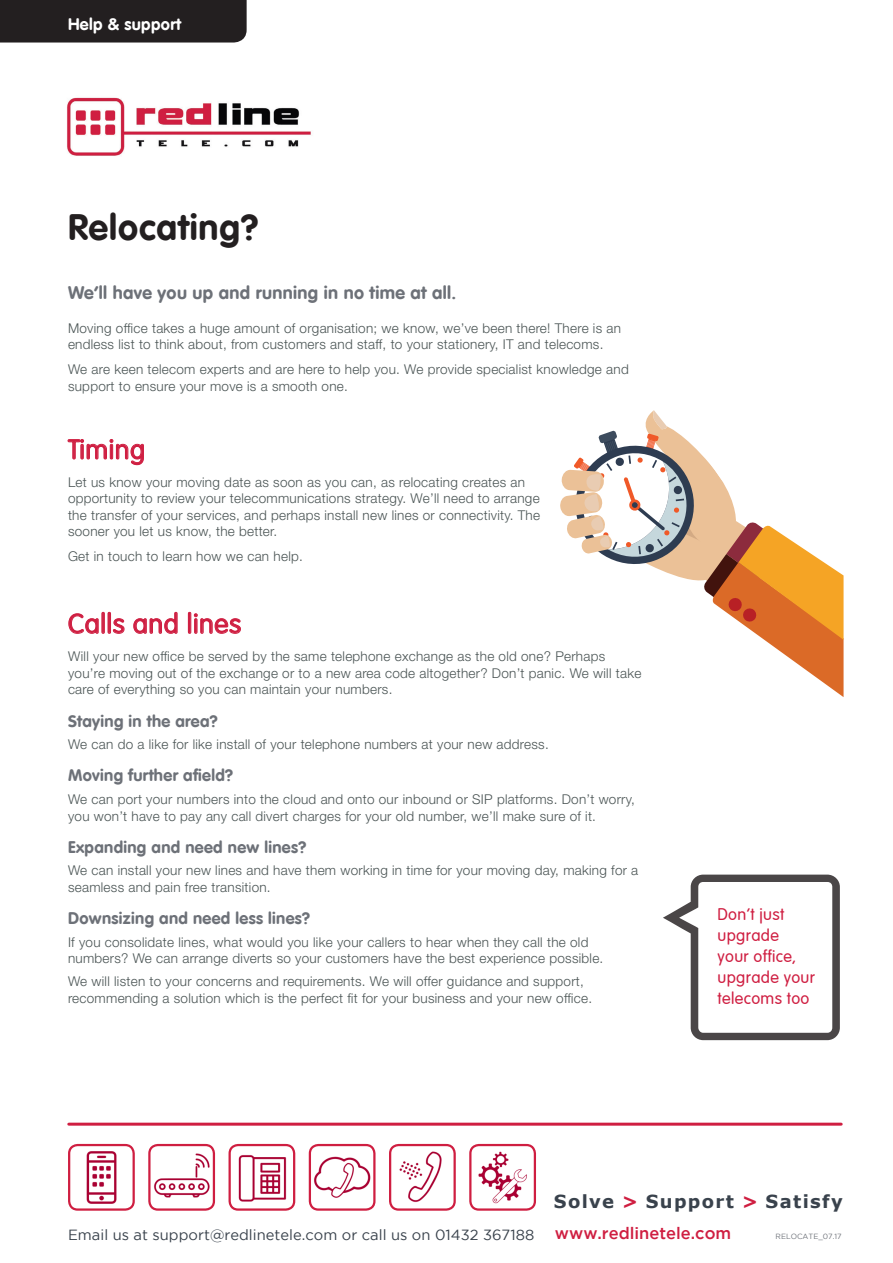
<style>
.page{position:relative;width:893px;height:1263px;background:#fff}
.page>*{position:absolute;margin:0;border:0;box-sizing:border-box;transform-origin:0 0}
.MAIN_TITLE{font:700 36px "VAG Rounded LT";letter-spacing:.025em;color:#231f20}
.MAIN_TITLE-2{font:300 27px "VAG Rounded LT";letter-spacing:.025em;color:#cf1e41}
._1_BODY_COPY{font:700 18px "VAG Rounded LT";letter-spacing:.02em;color:#6d7178}
.t1{font:700 18px "Verdana";letter-spacing:.075em;color:#39424c}
._1_BODY_COPY-2{font:700 16.5px "VAG Rounded LT";letter-spacing:.02em;color:#6d7178}
._1_BODY_COPY-3{font:300 16.5px/21px "VAG Rounded LT";letter-spacing:.02em;color:#cf1e41}
.t2{font:500 16.5px "Gotham";color:#cf1e41}
.t3{font:700 16.5px "VAG Rounded LT";letter-spacing:.02em;color:#fff}
.t4{font:14.7px "Gotham";color:#39424c}
._1_BODY_COPY-4{font:300 13.5px/16.5px "Helvetica Neue LT Std";letter-spacing:.02em;color:#4a5454}
.t5{font:7.5px "Gotham";color:#6d7178}
.s1{color:#cf1e41}
</style>
<div class="page">
<div style="left:0;top:0;width:247px;height:43px;background:#231f20"></div>
<img style="left:67px;top:97px;width:244px;height:59px">
<div style="left:309px;top:1144px;width:67px;height:67px;border:2px solid #cf1e41;border-radius:9px"></div>
<img style="left:314px;top:1156px;width:57px;height:42px">
<div style="left:148px;top:1144px;width:67px;height:67px;border:2px solid #cf1e41;border-radius:9px"></div>
<img style="left:154px;top:1153px;width:56px;height:45px">
<div style="left:229px;top:1144px;width:66px;height:67px;border:2px solid #cf1e41;border-radius:9px"></div>
<img style="left:238px;top:1155px;width:49px;height:47px">
<div style="left:389px;top:1144px;width:67px;height:67px;border:2px solid #cf1e41;border-radius:9px"></div>
<img style="left:399px;top:1151px;width:43px;height:52px">
<img style="left:69px;top:1145px;width:63px;height:63px">
<div style="left:68px;top:1144px;width:67px;height:67px;border:2px solid #cf1e41;border-radius:9px"></div>
<div style="left:469px;top:1144px;width:67px;height:67px;border:2px solid #cf1e41;border-radius:9px"></div>
<img style="left:478px;top:1151px;width:49px;height:53px">
<hr style="left:69px;top:1123px;width:772px;height:3px;background:#cf1e41">
<svg style="left:67px;top:439px;width:77px;height:26px"></svg>
<svg style="left:68px;top:612px;width:57px;height:22px"></svg>
<svg style="left:133px;top:612px;width:45px;height:22px"></svg>
<svg style="left:188px;top:612px;width:53px;height:22px"></svg>
<svg style="left:560px;top:410px;width:284px;height:287px"></svg>
<svg style="left:663px;top:875px;width:177px;height:165px"></svg>
<p class="t3" style="left:68px;top:14px;width:115px">Help &amp; support</p>
<p class="MAIN_TITLE" style="left:68px;top:207px;width:192px">Relocating?</p>
<p class="_1_BODY_COPY" style="left:68px;top:282px;width:390px">We’ll have you up and running in no time at all.</p>
<p class="_1_BODY_COPY-4" style="left:68px;top:319px;width:554px">Moving office takes a huge amount of organisation; we know, we’ve been there! There is an endless list to think about, from customers and staff, to your stationery, IT and telecoms.</p>
<p class="_1_BODY_COPY-4" style="left:68px;top:361px;width:562px">We are keen telecom experts and are here to help you. We provide specialist knowledge and support to ensure your move is a smooth one.</p>
<p class="MAIN_TITLE-2" style="left:68px;top:434px;width:79px">Timing</p>
<p class="_1_BODY_COPY-4" style="left:68px;top:473px;width:473px">Let us know your moving date as soon as you can, as relocating creates an opportunity to review your telecommunications strategy. We’ll need to arrange the transfer of your services, and perhaps install new lines or connectivity. The sooner you let us know, the better.</p>
<p class="_1_BODY_COPY-4" style="left:68px;top:548px;width:236px">Get in touch to learn how we can help.</p>
<p class="MAIN_TITLE-2" style="left:68px;top:608px;width:175px">Calls and lines</p>
<p class="_1_BODY_COPY-4" style="left:68px;top:648px;width:575px">Will your new office be served by the same telephone exchange as the old one? Perhaps you’re moving out of the exchange or to a new area code altogether? Don’t panic. We will take care of everything so you can maintain your numbers.</p>
<p class="_1_BODY_COPY-2" style="left:68px;top:711px;width:151px">Staying in the area?</p>
<p class="_1_BODY_COPY-4" style="left:68px;top:736px;width:482px">We can do a like for like install of your telephone numbers at your new address.</p>
<p class="_1_BODY_COPY-2" style="left:68px;top:766px;width:167px">Moving further afield?</p>
<p class="_1_BODY_COPY-4" style="left:68px;top:791px;width:568px">We can port your numbers into the cloud and onto our inbound or SIP platforms. Don’t worry, you won’t have to pay any call divert charges for your old number, we’ll make sure of it.</p>
<p class="_1_BODY_COPY-2" style="left:68px;top:837px;width:240px">Expanding and need new lines?</p>
<p class="_1_BODY_COPY-4" style="left:68px;top:862px;width:572px">We can install your new lines and have them working in time for your moving day, making for a seamless and pain free transition.</p>
<p class="_1_BODY_COPY-2" style="left:68px;top:908px;width:244px">Downsizing and need less lines?</p>
<p class="_1_BODY_COPY-4" style="left:68px;top:933px;width:537px">If you consolidate lines, what would you like your callers to hear when they call the old numbers? We can arrange diverts so your customers have the best experience possible.</p>
<p class="_1_BODY_COPY-4" style="left:68px;top:973px;width:526px">We will listen to your concerns and requirements. We will offer guidance and support, recommending a solution which is the perfect fit for your business and your new office.</p>
<p class="_1_BODY_COPY-3" style="left:718px;top:904px;width:68px">Don’t just upgrade</p>
<p class="_1_BODY_COPY-3" style="left:718px;top:946px;width:80px">your office,</p>
<p class="_1_BODY_COPY-3" style="left:718px;top:967px;width:99px">upgrade your</p>
<p class="_1_BODY_COPY-3" style="left:718px;top:988px;width:93px">telecoms too</p>
<h3 class="t1" style="left:554px;top:1189px;width:291px">Solve <span class="s1">&gt;</span> Support <span class="s1">&gt;</span> Satisfy</h3>
<p class="t4" style="left:68px;top:1226px;width:468px">Email us at support@redlinetele.com or call us on 01432 367188</p>
<p class="t2" style="left:555px;top:1224px;width:178px">www.redlinetele.com</p>
<p class="t5" style="left:776px;top:1232px;width:68px">RELOCATE_07.17</p>
</div>
